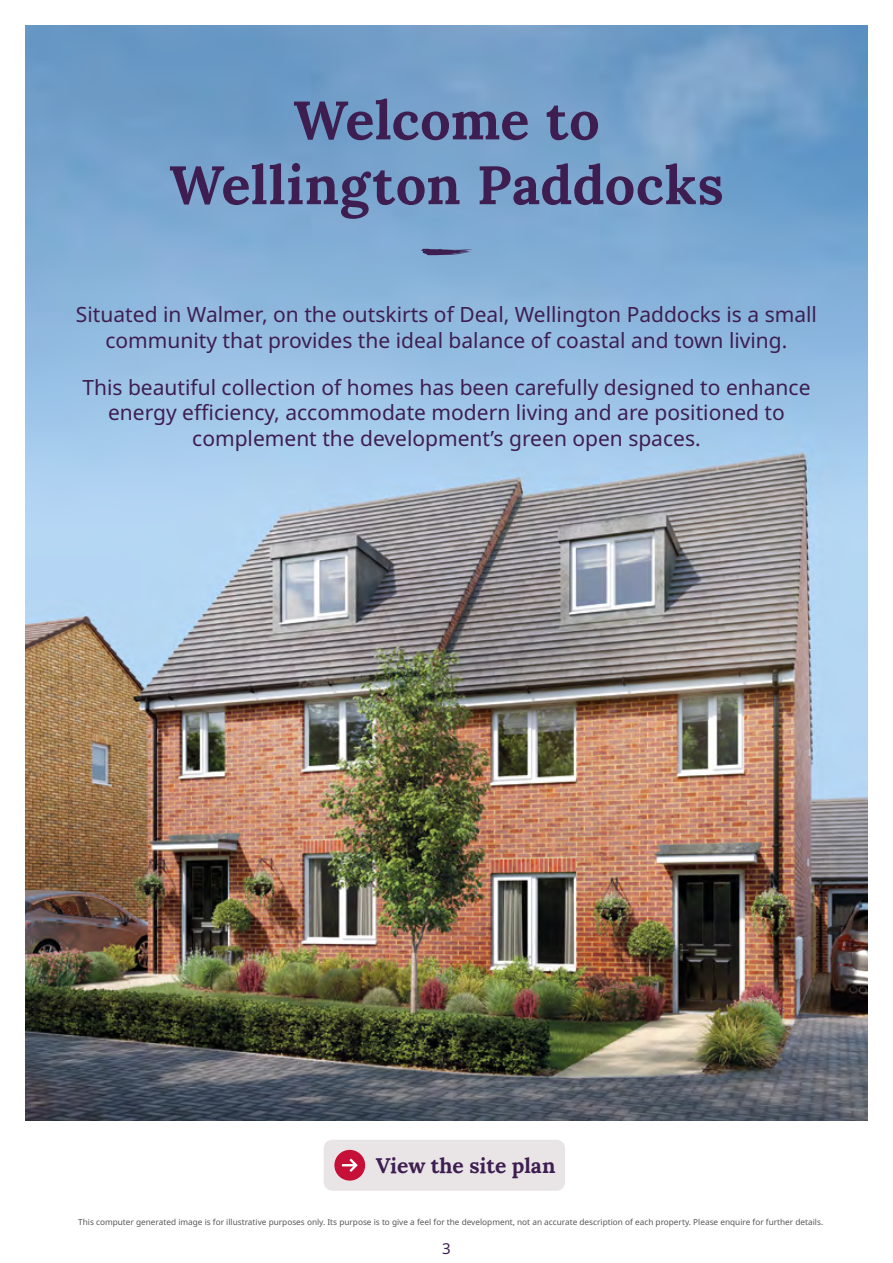
<style>
.page{position:relative;width:893px;height:1263px;background:#fff}
.page>*{position:absolute;margin:0;border:0;box-sizing:border-box;transform-origin:0 0}
.t1{font:700 54px/64.8px "Lora";letter-spacing:.01em;color:#3e1e50;text-align:center}
.t2{font:21px/25.5px "Noto Sans";color:#3e1e50;text-align:center}
.t3{font:700 21px "Lora";color:#3e1e50}
.t4{font:15px "Noto Sans";color:#3e1e50}
.t5{font:8.25px "Noto Sans";color:#575756}
</style>
<div class="page">
<img style="left:26px;top:26px;width:841px;height:1095px">
<div style="left:324px;top:1140px;width:241px;height:51px;background:#e9e4e6;border-radius:9px"></div>
<div style="left:334px;top:1150px;width:31px;height:30px;background:#c61037;border-radius:50%"></div>
<svg style="left:342px;top:1158px;width:16px;height:14px"></svg>
<svg style="left:421px;top:249px;width:51px;height:6px"></svg>
<h1 class="t1" style="left:169px;top:82px;width:556px">Welcome to<br>Wellington Paddocks</h1>
<p class="t2" style="left:76px;top:302px;width:742px">Situated in Walmer, on the outskirts of Deal, Wellington Paddocks is a small community that provides the ideal balance of coastal and town living.</p>
<p class="t2" style="left:82px;top:375px;width:730px">This beautiful collection of homes has been carefully designed to enhance energy efficiency, accommodate modern living and are positioned to complement the development’s green open spaces.</p>
<p class="t3" style="left:376px;top:1148px;width:181px">View the site plan</p>
<p class="t5" style="left:78px;top:1216px;width:746px">This computer generated image is for illustrative purposes only. Its purpose is to give a feel for the development, not an accurate description of each property. Please enquire for further details.</p>
<p class="t4" style="left:442px;top:1237px;width:10px">3</p>
</div>
